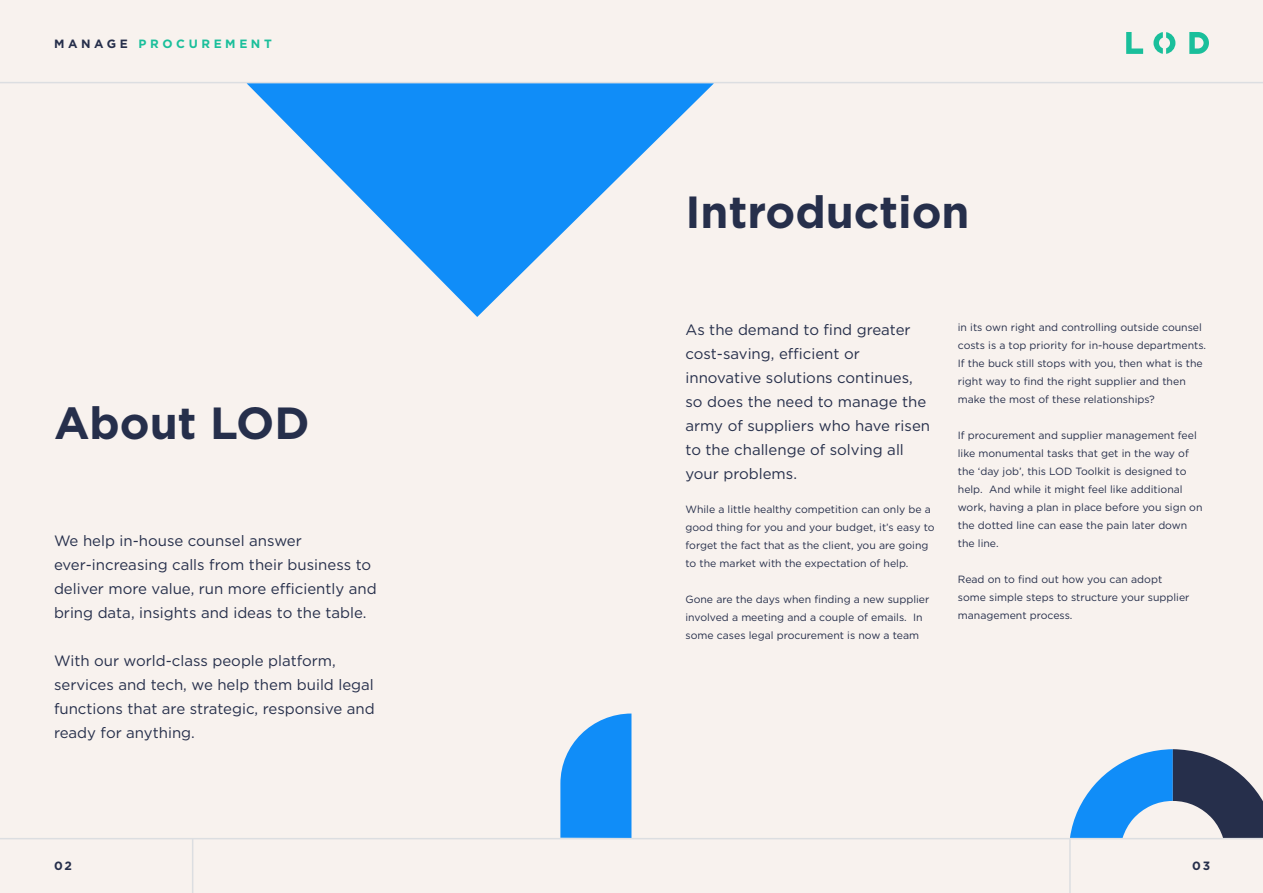
<style>
.page{position:relative;width:1263px;height:893px;background:#f8f2ee}
.page>*{position:absolute;margin:0;border:0;box-sizing:border-box;transform-origin:0 0}
.t1{font:700 45px "Gotham";color:#262f4b}
.t2{font:15px/24px "Gotham";color:#262f4b}
.t3{font:700 12px "Gotham";letter-spacing:.3em;color:#1abf9b}
.t4{font:700 12px "Gotham";color:#262f4b}
.t5{font:10.5px/18px "Gotham";color:#262f4b}
.s1{color:#262f4b}
</style>
<div class="page">
<svg style="left:1126px;top:32px;width:17px;height:22px"></svg>
<svg style="left:1153px;top:32px;width:22px;height:22px"></svg>
<svg style="left:1189px;top:32px;width:20px;height:22px"></svg>
<hr style="left:0;top:82px;width:1263px;height:1px;background:#dcdee1">
<hr style="left:0;top:838px;width:1263px;height:1px;background:#dcdee1">
<hr style="left:1069px;top:838px;width:2px;height:55px;background:#dcdee1">
<hr style="left:192px;top:838px;width:1px;height:55px;background:#dcdee1">
<svg style="left:247px;top:83px;width:467px;height:234px"></svg>
<svg style="left:1070px;top:749px;width:193px;height:89px"></svg>
<svg style="left:560px;top:713px;width:71px;height:125px;background:#2e9af6"></svg>
<p class="t3" style="left:54px;top:36px;width:219px"><span class="s1">MANAGE</span> PROCUREMENT</p>
<p class="t1" style="left:54px;top:393px;width:257px">About LOD</p>
<p class="t2" style="left:54px;top:528px;width:249px">We help in-house counsel answer</p>
<p class="t2" style="left:54px;top:552px;width:324px">ever-increasing calls from their business to deliver more value, run more efficiently and bring data, insights and ideas to the table.</p>
<p class="t2" style="left:54px;top:648px;width:322px">With our world-class people platform, services and tech, we help them build legal functions that are strategic, responsive and ready for anything.</p>
<p class="t1" style="left:685px;top:182px;width:286px">Introduction</p>
<p class="t2" style="left:685px;top:317px;width:246px">As the demand to find greater cost-saving, efficient or innovative solutions continues, so does the need to manage the army of suppliers who have risen to the challenge of solving all your problems.</p>
<p class="t5" style="left:685px;top:500px;width:251px">While a little healthy competition can only be a good thing for you and your budget, it’s easy to forget the fact that as the client, you are going to the market with the expectation of help.</p>
<p class="t5" style="left:685px;top:590px;width:245px">Gone are the days when finding a new supplier involved a meeting and a couple of emails. In some cases legal procurement is now a team</p>
<p class="t5" style="left:958px;top:318px;width:250px">in its own right and controlling outside counsel costs is a top priority for in-house departments.<br>If the buck still stops with you, then what is the right way to find the right supplier and then make the most of these relationships?</p>
<p class="t5" style="left:958px;top:426px;width:246px">If procurement and supplier management feel like monumental tasks that get in the way of the ‘day job’, this LOD Toolkit is designed to help. And while it might feel like additional work, having a plan in place before you sign on the dotted line can ease the pain later down the line.</p>
<p class="t5" style="left:958px;top:570px;width:233px">Read on to find out how you can adopt some simple steps to structure your supplier management process.</p>
<p class="t4" style="left:54px;top:858px;width:19px">02</p>
<p class="t4" style="left:1192px;top:858px;width:19px">03</p>
</div>
